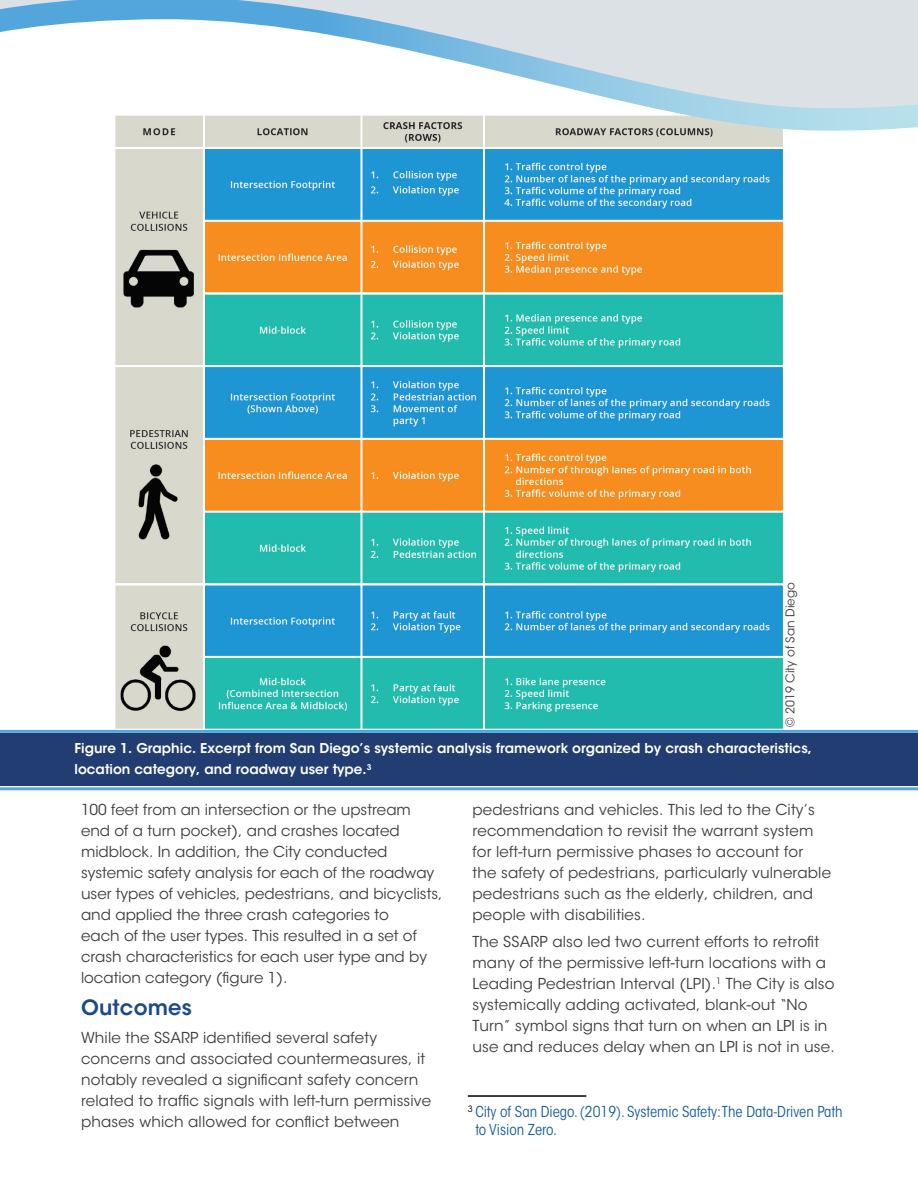
<style>
.page{position:relative;width:918px;height:1188px;background:#fff}
.page>*{position:absolute;margin:0;border:0;box-sizing:border-box;transform-origin:0 0}
.t1{font:600 21px "ITC Avant Garde Std";letter-spacing:.01em;color:#1a4b88}
.t2{font:15px/21px "ITC Avant Garde Std";letter-spacing:.01em;color:#3e3e3f}
.t3{font:condensed 15px/18px "ITC Avant Garde Std";color:#175d9e}
.t4{font:600 13.5px/21px "ITC Avant Garde Std";color:#fff}
.t5{font:12px "ITC Avant Garde Std";color:#3e3e3f}
</style>
<div class="page">
<img style="left:114px;top:144px;width:673px;height:590px">
<svg style="left:0;top:0;width:918px;height:144px"></svg>
<div style="left:0;top:734px;width:918px;height:52px;background:#223d71"></div>
<hr style="left:0;top:730px;width:918px;height:3px;background:#52a7dd">
<hr style="left:0;top:787px;width:918px;height:3px;background:#52a7dd">
<hr style="left:468px;top:1095px;width:118px;height:2px;background:#000">
<p class="t5" style="left:783px;top:727px;width:146px;rotate:-90deg">© 2019 City of San Diego</p>
<p class="t4" style="left:75px;top:738px;width:739px">Figure 1. Graphic. Excerpt from San Diego’s systemic analysis framework organized by crash characteristics, location category, and roadway user type.<sup>3</sup></p>
<p class="t2" style="left:81px;top:799px;width:363px">100 feet from an intersection or the upstream end of a turn pocket), and crashes located midblock. In addition, the City conducted systemic safety analysis for each of the roadway user types of vehicles, pedestrians, and bicyclists, and applied the three crash categories to<br>each of the user types. This resulted in a set of crash characteristics for each user type and by location category (figure 1).</p>
<h2 class="t1" style="left:81px;top:994px;width:112px">Outcomes</h2>
<p class="t2" style="left:81px;top:1027px;width:352px">While the SSARP identified several safety concerns and associated countermeasures, it notably revealed a significant safety concern related to traffic signals with left-turn permissive phases which allowed for conflict between</p>
<p class="t2" style="left:472px;top:799px;width:360px">pedestrians and vehicles. This led to the City’s recommendation to revisit the warrant system for left-turn permissive phases to account for<br>the safety of pedestrians, particularly vulnerable pedestrians such as the elderly, children, and people with disabilities.</p>
<p class="t2" style="left:472px;top:932px;width:364px">The SSARP also led two current efforts to retrofit many of the permissive left-turn locations with a Leading Pedestrian Interval (LPI).<sup>1</sup> The City is also systemically adding activated, blank-out “No Turn” symbol signs that turn on when an LPI is in use and reduces delay when an LPI is not in use.</p>
<p class="t3" style="left:475px;top:1103px;width:369px;text-indent:-8px"><sup>3</sup> City of San Diego. (2019). Systemic Safety: The Data-Driven Path to Vision Zero.</p>
</div>
